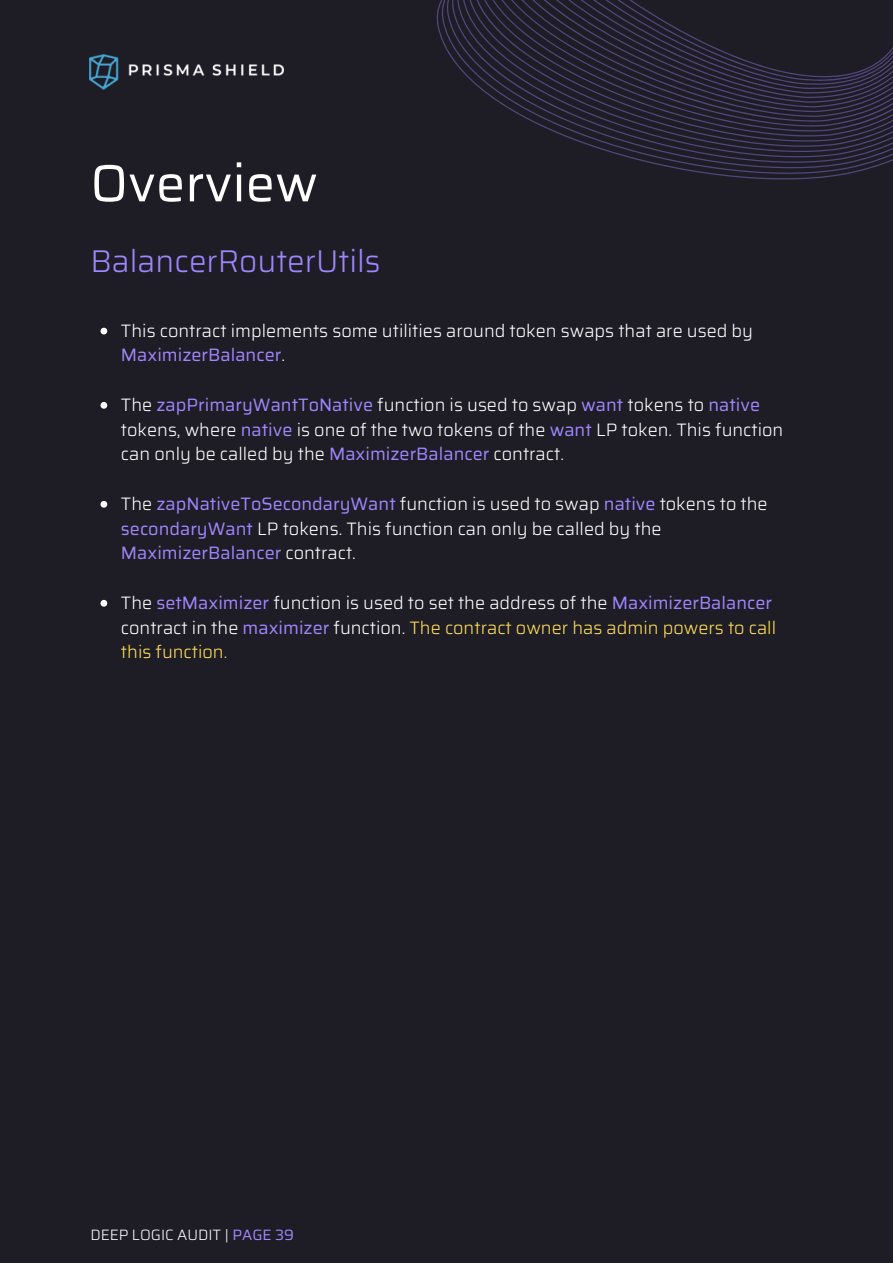
<style>
.page{position:relative;width:893px;height:1264px;background:#fff}
.page>*{position:absolute;margin:0;border:0;box-sizing:border-box;transform-origin:0 0}
.t1{font:52.5px "Saira";color:#fff}
.t2{font:300 31.5px "Saira";color:#9e86fd}
.t3{font:300 18px/24.8px "Saira";color:#fff}
.t4{font:300 15px "Saira";color:#fff}
.s1{font-weight:400;color:#9e86fd}
.s2{color:#ffde59}
</style>
<div class="page">
<div style="left:0;top:0;width:892px;height:1262px;background:#1e1c24"></div>
<svg style="left:436px;top:0;width:456px;height:180px"></svg>
<img style="left:89px;top:54px;width:195px;height:35px">
<svg style="left:100px;top:328px;width:7px;height:6px"></svg>
<svg style="left:100px;top:402px;width:7px;height:6px"></svg>
<svg style="left:100px;top:501px;width:7px;height:6px"></svg>
<svg style="left:100px;top:600px;width:7px;height:6px"></svg>
<h1 class="t1" style="left:90px;top:142px;width:229px">Overview</h1>
<h2 class="t2" style="left:90px;top:236px;width:292px">BalancerRouterUtils</h2>
<p class="t3" style="left:121px;top:318px;width:633px">This contract implements some utilities around token swaps that are used by<br><span class="s1">MaximizerBalancer</span>.</p>
<p class="t3" style="left:121px;top:392px;width:664px">The <span class="s1">zapPrimaryWantToNative</span> function is used to swap <span class="s1">want</span> tokens to <span class="s1">native </span>tokens, where <span class="s1">native</span> is one of the two tokens of the <span class="s1">want</span> LP token. This function can only be called by the <span class="s1">MaximizerBalancer</span> contract.</p>
<p class="t3" style="left:121px;top:491px;width:648px">The <span class="s1">zapNativeToSecondaryWant</span> function is used to swap <span class="s1">native</span> tokens to the <span class="s1">secondaryWant</span> LP tokens. This function can only be called by the<br><span class="s1">MaximizerBalancer</span> contract.</p>
<p class="t3" style="left:121px;top:590px;width:656px">The <span class="s1">setMaximizer</span> function is used to set the address of the <span class="s1">MaximizerBalancer </span>contract in the <span class="s1">maximizer</span> function. <span class="s2">The contract owner has admin powers to call this function.</span></p>
<p class="t4" style="left:90px;top:1222px;width:205px">DEEP LOGIC AUDIT | <span class="s1">PAGE 39</span></p>
</div>
